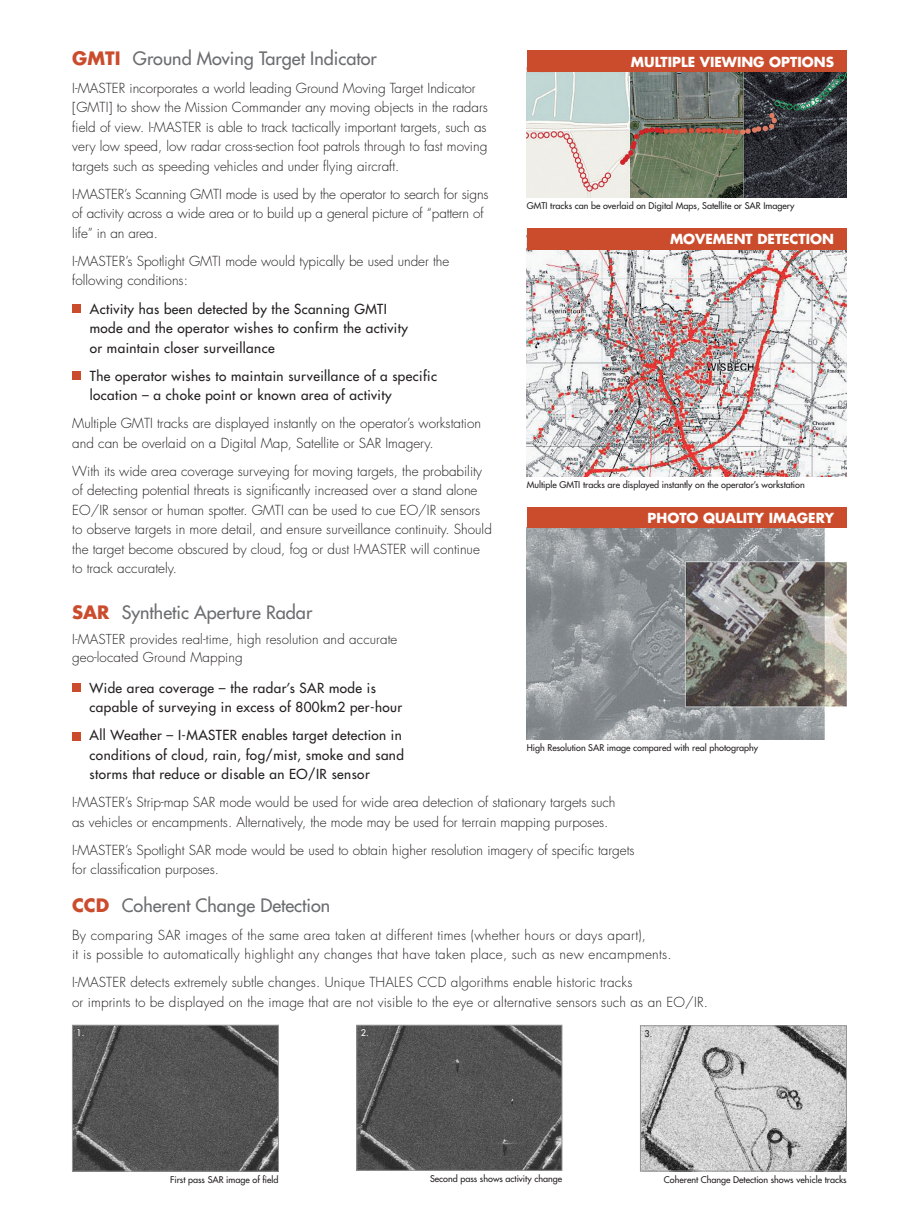
<style>
.page{position:relative;width:915px;height:1218px;background:#fff}
.page>*{position:absolute;margin:0;border:0;box-sizing:border-box;transform-origin:0 0}
.t1{font:18px "Futura";color:#6c6d70}
.t2{font:300 13.5px/19.5px "Futura";color:#231f20}
.t3{font:13.5px/19.5px "Futura";letter-spacing:.03em;color:#231f20}
.t4{font:300 13.5px/19.5px "Futura";letter-spacing:.02em;color:#231f20}
.t5{font:700 13.5px "Futura";color:#fff}
.t6{font:300 13.35px/17.2px "Futura";letter-spacing:.01em;color:#231f20}
.t7{font:9px "Futura";color:#231f20}
.t8{font:9px "Futura";color:#fff}
.s1{font-weight:700;color:#ca4c2c}
</style>
<div class="page">
<img style="left:74px;top:1027px;width:203px;height:142px">
<div style="left:72px;top:1025px;width:207px;height:146px;border:1px solid #939598"></div>
<img style="left:358px;top:1027px;width:202px;height:141px">
<div style="left:356px;top:1025px;width:206px;height:145px;border:1px solid #939598"></div>
<img style="left:642px;top:1027px;width:202px;height:142px">
<div style="left:640px;top:1025px;width:206px;height:146px;border:1px solid #939598"></div>
<div style="left:72px;top:304px;width:9px;height:9px;background:#ca4c2c"></div>
<div style="left:72px;top:371px;width:9px;height:9px;background:#ca4c2c"></div>
<img style="left:527px;top:72px;width:319px;height:125px">
<img style="left:527px;top:249px;width:319px;height:227px">
<div style="left:527px;top:51px;width:319px;height:21px;background:#ca4c2c"></div>
<div style="left:527px;top:228px;width:319px;height:21px;background:#ca4c2c"></div>
<img style="left:527px;top:528px;width:319px;height:211px">
<div style="left:72px;top:684px;width:9px;height:8px;background:#ca4c2c"></div>
<div style="left:72px;top:732px;width:9px;height:8px;background:#ca4c2c"></div>
<div style="left:527px;top:507px;width:319px;height:20px;background:#ca4c2c"></div>
<h1 class="t1" style="left:72px;top:47px;width:306px"><span class="s1">GMTI</span> Ground Moving Target Indicator</h1>
<p class="t2" style="left:72px;top:78px;width:417px">I-MASTER incorporates a world leading Ground Moving Target Indicator [GMTI] to show the Mission Commander any moving objects in the radars field of view. I-MASTER is able to track tactically important targets, such as very low speed, low radar cross-section foot patrols through to fast moving targets such as speeding vehicles and under flying aircraft.</p>
<p class="t2" style="left:72px;top:184px;width:418px">I-MASTER’s Scanning GMTI mode is used by the operator to search for signs of activity across a wide area or to build up a general picture of “pattern of life” in an area.</p>
<p class="t2" style="left:72px;top:251px;width:379px">I-MASTER’s Spotlight GMTI mode would typically be used under the following conditions:</p>
<p class="t3" style="left:90px;top:299px;width:320px">Activity has been detected by the Scanning GMTI mode and the operator wishes to confirm the activity or maintain closer surveillance</p>
<p class="t3" style="left:90px;top:366px;width:349px">The operator wishes to maintain surveillance of a specific location – a choke point or known area of activity</p>
<p class="t2" style="left:72px;top:413px;width:410px">Multiple GMTI tracks are displayed instantly on the operator’s workstation and can be overlaid on a Digital Map, Satellite or SAR Imagery.</p>
<p class="t2" style="left:72px;top:461px;width:421px">With its wide area coverage surveying for moving targets, the probability of detecting potential threats is significantly increased over a stand alone EO/IR sensor or human spotter. GMTI can be used to cue EO/IR sensors to observe targets in more detail, and ensure surveillance continuity. Should the target become obscured by cloud, fog or dust I-MASTER will continue to track accurately.</p>
<p class="t5" style="left:631px;top:52px;width:205px">MULTIPLE VIEWING OPTIONS</p>
<p class="t7" style="left:527px;top:200px;width:269px">GMTI tracks can be overlaid on Digital Maps, Satellite or SAR Imagery</p>
<p class="t5" style="left:670px;top:230px;width:165px">MOVEMENT DETECTION</p>
<p class="t7" style="left:527px;top:478px;width:279px">Multiple GMTI tracks are displayed instantly on the operator’s workstation</p>
<p class="t5" style="left:647px;top:508px;width:188px">PHOTO QUALITY IMAGERY</p>
<h1 class="t1" style="left:72px;top:600px;width:242px"><span class="s1">SAR</span> Synthetic Aperture Radar</h1>
<p class="t6" style="left:72px;top:631px;width:327px">I-MASTER provides real-time, high resolution and accurate geo-located Ground Mapping</p>
<p class="t3" style="left:90px;top:678px;width:314px">Wide area coverage – the radar’s SAR mode is capable of surveying in excess of 800km2 per-hour</p>
<p class="t3" style="left:90px;top:726px;width:316px">All Weather – I-MASTER enables target detection in conditions of cloud, rain, fog/mist, smoke and sand storms that reduce or disable an EO/IR sensor</p>
<p class="t2" style="left:72px;top:793px;width:545px">I-MASTER’s Strip-map SAR mode would be used for wide area detection of stationary targets such as vehicles or encampments. Alternatively, the mode may be used for terrain mapping purposes.</p>
<p class="t2" style="left:72px;top:840px;width:564px">I-MASTER’s Spotlight SAR mode would be used to obtain higher resolution imagery of specific targets for classification purposes.</p>
<p class="t7" style="left:527px;top:742px;width:233px">High Resolution SAR image compared with real photography</p>
<h1 class="t1" style="left:72px;top:893px;width:260px"><span class="s1">CCD</span> Coherent Change Detection</h1>
<p class="t4" style="left:72px;top:925px;width:601px">By comparing SAR images of the same area taken at different times (whether hours or days apart),<br>it is possible to automatically highlight any changes that have taken place, such as new encampments.</p>
<p class="t2" style="left:72px;top:973px;width:637px">I-MASTER detects extremely subtle changes. Unique THALES CCD algorithms enable historic tracks<br>or imprints to be displayed on the image that are not visible to the eye or alternative sensors such as an EO/IR.</p>
<p class="t8" style="left:76px;top:1027px;width:9px">1.</p>
<p class="t8" style="left:361px;top:1027px;width:9px">2.</p>
<p class="t7" style="left:644px;top:1028px;width:9px">3.</p>
<p class="t7" style="left:170px;top:1174px;width:110px">First pass SAR image of field</p>
<p class="t7" style="left:430px;top:1173px;width:134px">Second pass shows activity change</p>
<p class="t7" style="left:664px;top:1173px;width:184px">Coherent Change Detection shows vehicle tracks</p>
</div>
